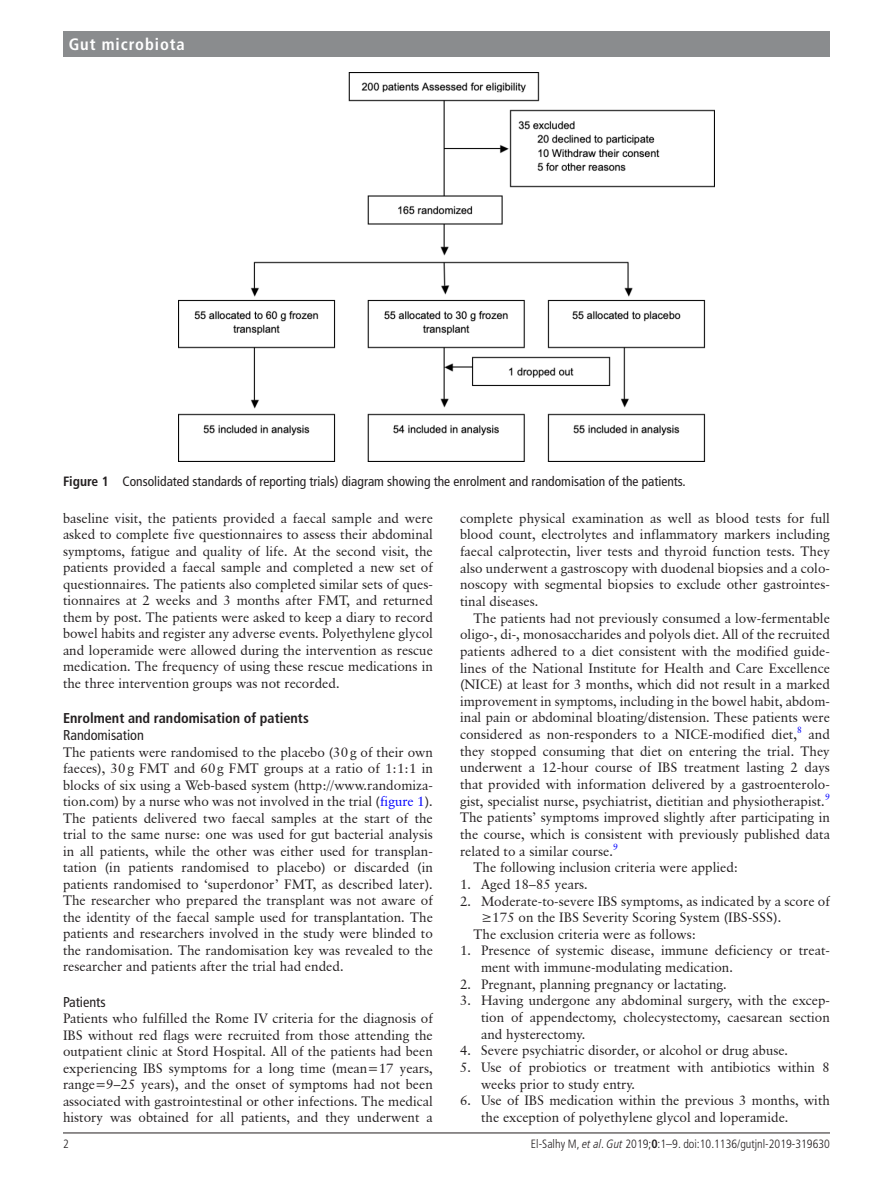
<style>
.page{position:relative;width:893px;height:1191px;background:#fff}
.page>*{position:absolute;margin:0;border:0;box-sizing:border-box;transform-origin:0 0}
.t1{font:700 condensed 16.5px "Frutiger LT Pro";letter-spacing:.055em;color:#fff}
.t2{font:700 condensed 14.25px "Frutiger LT Pro";color:#231f20}
.t3{font:condensed 14.25px "Frutiger LT Pro";color:#231f20}
.t4{font:13.5px/16.5px "Classical Garamond BT";color:#231f20;text-align:justify}
.t5{font:condensed 13.5px "Frutiger LT Pro";color:#231f20}
.t6{font:300 condensed 12px "Frutiger LT Pro";color:#231f20}
.s1{font-weight:700}
.s2{color:#00f}
.s3{font-style:italic}
</style>
<div class="page">
<hr style="left:63px;top:1132px;width:767px;height:1px;background:#231f20">
<div style="left:63px;top:31px;width:767px;height:25px;background:#8a8c8e"></div>
<img style="left:178px;top:72px;width:537px;height:389px">
<p class="t1" style="left:69px;top:34px;width:118px">Gut microbiota</p>
<p class="t5" style="left:63px;top:473px;width:624px"><span class="s1">Figure 1</span> Consolidated standards of reporting trials) diagram showing the enrolment and randomisation of the patients.</p>
<p class="t4" style="left:63px;top:509px;width:371px">baseline visit, the patients provided a faecal sample and were asked to complete five questionnaires to assess their abdominal symptoms, fatigue and quality of life. At the second visit, the patients provided a faecal sample and completed a new set of questionnaires. The patients also completed similar sets of ques&shy;tionnaires at 2 weeks and 3 months after FMT, and returned them by post. The patients were asked to keep a diary to record bowel habits and register any adverse events. Polyethylene glycol and loperamide were allowed during the intervention as rescue medication. The frequency of using these rescue medications in the three intervention groups was not recorded.</p>
<p class="t2" style="left:63px;top:709px;width:247px">Enrolment and randomisation of patients</p>
<p class="t3" style="left:63px;top:727px;width:83px">Randomisation</p>
<p class="t4" style="left:63px;top:743px;width:371px">The patients were randomised to the placebo (30g of their own faeces), 30g FMT and 60g FMT groups at a ratio of 1:1:1 in blocks of six using a Web-based system (http://www.randomiza&shy;tion.com) by a nurse who was not involved in the trial (<span class="s2">figure 1</span>).<br>The patients delivered two faecal samples at the start of the trial to the same nurse: one was used for gut bacterial analysis in all patients, while the other was either used for transplan&shy;tation (in patients randomised to placebo) or discarded (in patients randomised to ‘superdonor’ FMT, as described later).<br>The researcher who prepared the transplant was not aware of the identity of the faecal sample used for transplantation. The patients and researchers involved in the study were blinded to the randomisation. The randomisation key was revealed to the researcher and patients after the trial had ended.</p>
<p class="t3" style="left:63px;top:993px;width:44px">Patients</p>
<p class="t4" style="left:63px;top:1010px;width:371px">Patients who fulfilled the Rome IV criteria for the diagnosis of IBS without red flags were recruited from those attending the outpatient clinic at Stord Hospital. All of the patients had been experiencing IBS symptoms for a long time (mean=17 years, range=9–25 years), and the onset of symptoms had not been associated with gastrointestinal or other infections. The medical history was obtained for all patients, and they underwent a</p>
<p class="t4" style="left:460px;top:509px;width:371px">complete physical examination as well as blood tests for full blood count, electrolytes and inflammatory markers including faecal calprotectin, liver tests and thyroid function tests. They also underwent a gastroscopy with duodenal biopsies and a colo&shy;noscopy with segmental biopsies to exclude other gastrointes&shy;tinal diseases.</p>
<p class="t4" style="left:460px;top:609px;width:371px;text-indent:14px">The patients had not previously consumed a low-fermentable oligo-, di-, monosaccharides and polyols diet. All of the recruited patients adhered to a diet consistent with the modified guide&shy;lines of the National Institute for Health and Care Excellence (NICE) at least for 3 months, which did not result in a marked improvement in symptoms, including in the bowel habit, abdom&shy;inal pain or abdominal bloating/distension. These patients were considered as non-responders to a NICE-modified diet,<sup>8</sup></p>
<p class="t4" style="left:809px;top:726px;width:23px">and</p>
<p class="t4" style="left:460px;top:742px;width:371px">they stopped consuming that diet on entering the trial. They</p>
<p class="t4" style="left:460px;top:759px;width:371px">underwent a 12-hour course of IBS treatment lasting 2 days</p>
<p class="t4" style="left:460px;top:776px;width:371px">that provided with information delivered by a gastroenterolo-</p>
<p class="t4" style="left:460px;top:792px;width:371px">gist, specialist nurse, psychiatrist, dietitian and physiotherapist.<sup>9</sup></p>
<p class="t4" style="left:460px;top:809px;width:371px">The patients’ symptoms improved slightly after participating in</p>
<p class="t4" style="left:460px;top:826px;width:371px">the course, which is consistent with previously published data</p>
<p class="t4" style="left:460px;top:842px;width:160px">related to a similar course.<sup>9</sup></p>
<p class="t4" style="left:474px;top:859px;width:266px">The following inclusion criteria were applied:</p>
<p class="t4" style="left:460px;top:875px;width:129px">1. Aged 18–85 years.</p>
<p class="t4" style="left:460px;top:892px;width:371px">2. Moderate-to-severe IBS symptoms, as indicated by a score of</p>
<p class="t4" style="left:481px;top:909px;width:302px">≥175 on the IBS Severity Scoring System (IBS-SSS).</p>
<p class="t4" style="left:474px;top:925px;width:224px">The exclusion criteria were as follows:</p>
<p class="t4" style="left:481px;top:942px;width:350px;text-indent:-21px">1. Presence of systemic disease, immune deficiency or treat&shy;ment with immune-modulating medication.</p>
<p class="t4" style="left:460px;top:975px;width:268px">2. Pregnant, planning pregnancy or lactating.</p>
<p class="t4" style="left:481px;top:992px;width:350px;text-indent:-21px">3. Having undergone any abdominal surgery, with the excep&shy;tion of appendectomy, cholecystectomy, caesarean section and hysterectomy.</p>
<p class="t4" style="left:460px;top:1042px;width:330px">4. Severe psychiatric disorder, or alcohol or drug abuse.</p>
<p class="t4" style="left:481px;top:1058px;width:350px;text-indent:-21px">5. Use of probiotics or treatment with antibiotics within 8 weeks prior to study entry.</p>
<p class="t4" style="left:481px;top:1092px;width:350px;text-indent:-21px">6. Use of IBS medication within the previous 3 months, with the exception of polyethylene glycol and loperamide.</p>
<p class="t6" style="left:63px;top:1136px;width:7px">2</p>
<p class="t6" style="left:531px;top:1136px;width:301px">El--Salhy M, <span class="s3">et al</span>. <span class="s3">Gut</span> 2019;<span class="s1">0</span>:1–9. doi:10.1136/gutjnl-2019-319630</p>
</div>
